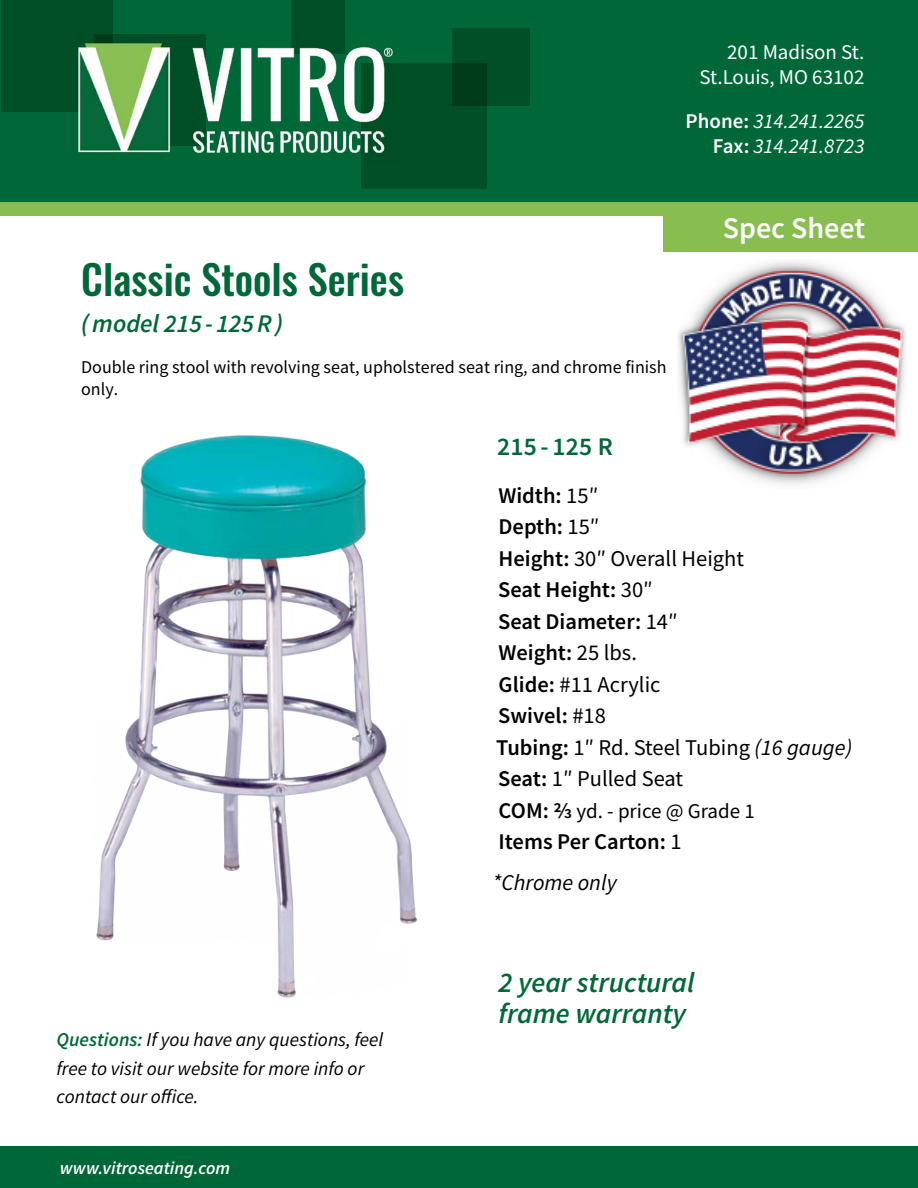
<style>
.page{position:relative;width:918px;height:1188px;background:#fff}
.page>*{position:absolute;margin:0;border:0;box-sizing:border-box;transform-origin:0 0}
.t1{font:500 40.5px "Oswald";color:#006838}
.t2{font:600 30px "Source Sans Pro";color:#fff}
.t3{font:italic 600 28.5px/31.5px "Source Sans Pro";color:#006838}
.t4{font:italic 600 25.5px "Source Sans Pro";color:#006838}
.t5{font:600 25.5px "Source Sans Pro";letter-spacing:.01em;color:#006838}
.t6{font:600 22.5px/31.5px "Source Sans Pro";color:#000}
.t7{font:italic 21px/25.2px "Source Sans Pro";color:#fff;text-align:right}
.t8{font:21px/25.2px "Source Sans Pro";color:#fff;text-align:right}
.t9{font:21px "Source Sans Pro";color:#000}
.t10{font:italic 19.5px/28.5px "Source Sans Pro";color:#000}
.t11{font:18px/21.6px "Source Sans Pro";color:#000}
.t12{font:italic 600 18px "Source Sans Pro";color:#fff}
.s1{font-weight:600;font-style:normal}
.s2{font-weight:400}
.s3{font-weight:400;font-style:italic}
.s4{font-weight:600;font-size:22.5px}
.s5{font-weight:600;color:#006838}
</style>
<div class="page">
<img style="left:678px;top:261px;width:228px;height:223px">
<div style="left:1px;top:0;width:917px;height:205px;background:#006838"></div>
<div style="left:1px;top:0;width:111px;height:112px;background:#004f26"></div>
<div style="left:291px;top:0;width:54px;height:54px;background:#004f26"></div>
<div style="left:361px;top:63px;width:126px;height:126px;background:#004f26"></div>
<div style="left:453px;top:29px;width:77px;height:77px;background:linear-gradient(to right,#00421e,#005228)"></div>
<div style="left:1px;top:202px;width:917px;height:14px;background:#88bd50"></div>
<div style="left:1px;top:1147px;width:917px;height:41px;background:#006838"></div>
<div style="left:663px;top:204px;width:255px;height:48px;background:#88bd50"></div>
<img style="left:96px;top:435px;width:322px;height:563px">
<img style="left:78px;top:35px;width:315px;height:118px">
<p class="t8" style="left:700px;top:40px;width:166px">201 Madison St.<br>St.Louis, MO 63102</p>
<p class="t7" style="left:686px;top:108px;width:180px"><span class="s1">Phone:</span> 314.241.2265<br><span class="s1">Fax:</span> 314.241.8723</p>
<h2 class="t2" style="left:723px;top:208px;width:144px">Spec Sheet</h2>
<h1 class="t1" style="left:81px;top:251px;width:324px">Classic Stools Series</h1>
<p class="t4" style="left:81px;top:307px;width:203px">( model 215 - 125 R )</p>
<p class="t11" style="left:81px;top:356px;width:587px">Double ring stool with revolving seat, upholstered seat ring, and chrome finish only.</p>
<p class="t5" style="left:497px;top:430px;width:117px">215 - 125 R</p>
<p class="t6" style="left:496px;top:479px;width:358px">Width: <span class="s2">15″<br></span>Depth: <span class="s2">15″<br></span>Height: <span class="s2">30″ Overall Height<br></span>Seat Height: <span class="s2">30″<br></span>Seat Diameter: <span class="s2">14″<br></span>Weight: <span class="s2">25 lbs.<br></span>Glide: <span class="s2">#11 Acrylic<br></span>Swivel: <span class="s2">#18<br></span>Tubing: <span class="s2">1″ Rd. Steel Tubing</span> <span class="s3">(16 gauge)<br></span>Seat: <span class="s2">1″ Pulled Seat</span></p>
<p class="t9" style="left:499px;top:797px;width:258px"><span class="s4">COM: ⅔</span> yd. - price @ Grade 1</p>
<p class="t6" style="left:492px;top:821px;width:191px;line-height:40.5px">Items Per Carton: <span class="s2">1 </span><span class="s3">*Chrome only</span></p>
<p class="t10" style="left:57px;top:1025px;width:328px"><span class="s5">Questions:</span> If you have any questions, feel free to visit our website for more info or contact our office.</p>
<p class="t12" style="left:60px;top:1156px;width:172px">www.vitroseating.com</p>
<p class="t3" style="left:499px;top:966px;width:197px">2 year structural frame warranty</p>
</div>
